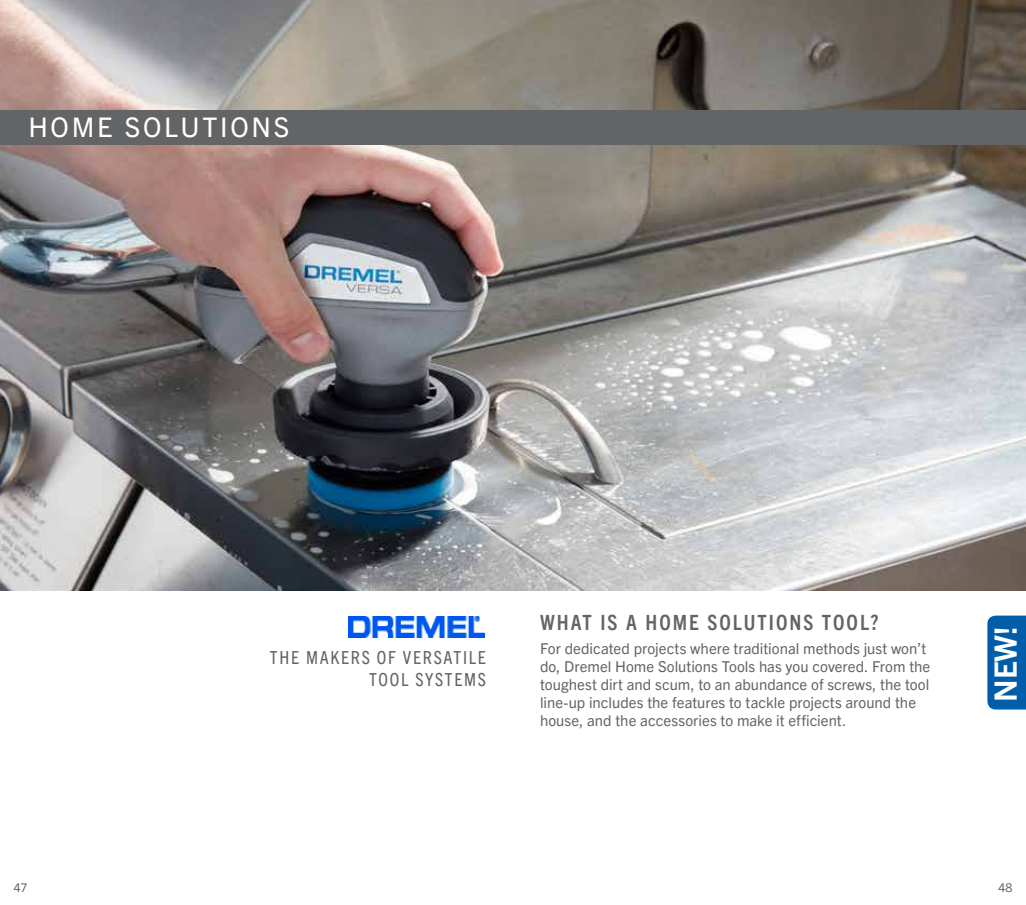
<style>
.page{position:relative;width:1026px;height:905px;background:#fff}
.page>*{position:absolute;margin:0;border:0;box-sizing:border-box;transform-origin:0 0}
.t1{font:700 30.75px "Trade Gothic Next LT Pro";color:#fff}
.t2{font:27px "Trade Gothic Next LT Pro";letter-spacing:.1em;color:#fff}
.t3{font:700 condensed 21px "Trade Gothic Next LT Pro";letter-spacing:.095em;color:#636466}
.t4{font:condensed 18px/21.6px "Trade Gothic Next LT Pro";letter-spacing:.095em;color:#636466;text-align:right}
.t5{font:15px/18px "Trade Gothic Next LT Pro";color:#636466}
.t6{font:12px "Trade Gothic Next LT Pro";color:#636466}
</style>
<div class="page">
<img style="left:0;top:0;width:1026px;height:590px">
<img style="left:348px;top:616px;width:137px;height:21px">
<div style="left:0;top:110px;width:1026px;height:35px;background:#636466"></div>
<div style="left:987px;top:615px;width:39px;height:94px;background:#005daa"></div>
<h2 class="t2" style="left:28px;top:109px;width:262px">HOME SOLUTIONS</h2>
<p class="t4" style="left:270px;top:646px;width:218px">THE MAKERS OF VERSATILE<br>TOOL SYSTEMS</p>
<h3 class="t3" style="left:540px;top:608px;width:340px">WHAT IS A HOME SOLUTIONS TOOL?</h3>
<p class="t5" style="left:540px;top:638px;width:392px">For dedicated projects where traditional methods just won’t do, Dremel Home Solutions Tools has you covered. From the toughest dirt and scum, to an abundance of screws, the tool line-up includes the features to tackle projects around the house, and the accessories to make it efficient.</p>
<h1 class="t1" style="left:984px;top:702px;width:77px;rotate:-90deg">NEW!</h1>
<p class="t6" style="left:14px;top:879px;width:15px">47</p>
<p class="t6" style="left:998px;top:879px;width:15px">48</p>
</div>
